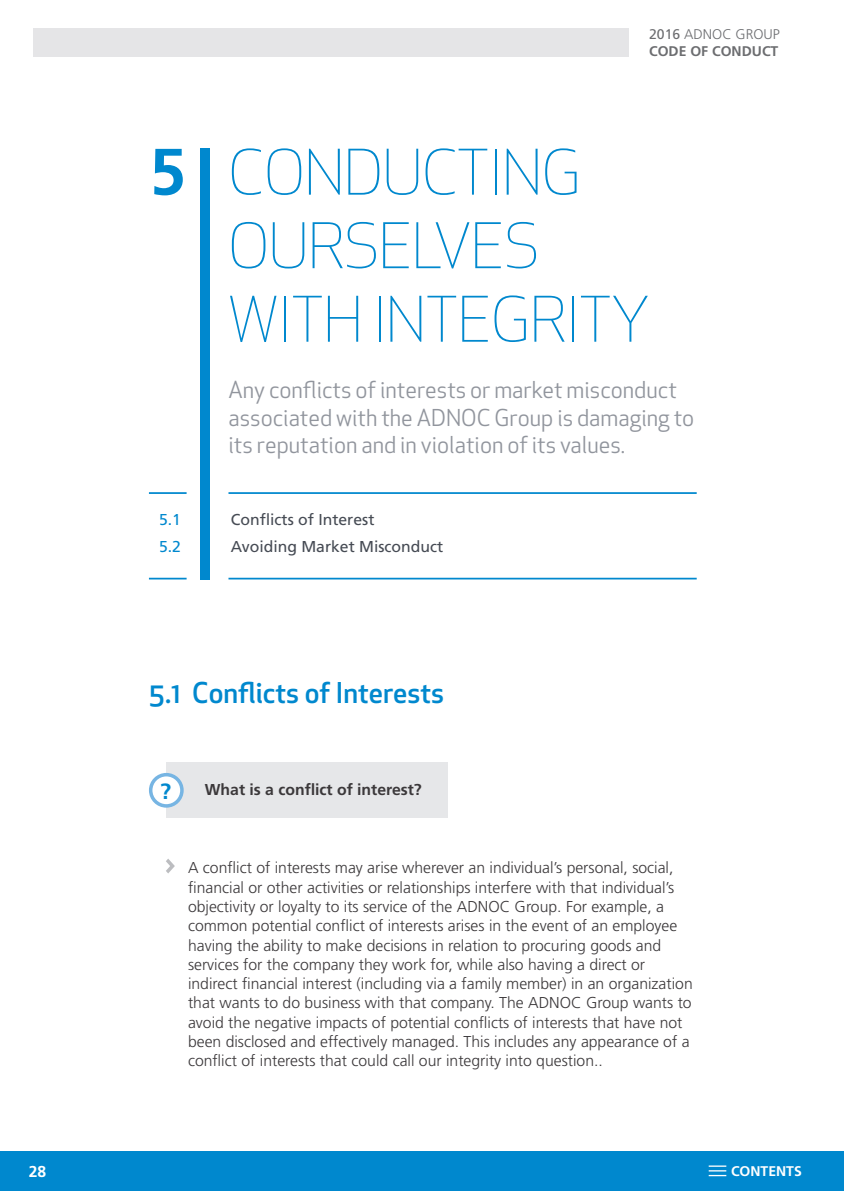
<style>
.page{position:relative;width:844px;height:1191px;background:#fff}
.page>*{position:absolute;margin:0;border:0;box-sizing:border-box;transform-origin:0 0}
.t1{font:700 65.62px "Frutiger CE";color:#0088ce}
.t2{font:300 61.25px/73.5px "Apex New";color:#0088ce}
.EN-Title{font:500 28px "Apex New";color:#0088ce}
.EN-Headline{font:22.75px/27.3px "Apex New";color:#91959d}
.EN-Body_text{font:700 22.05px "Frutiger CE";color:#0088ce}
.EN-Body_text-2{font:300 15.75px/19.2px "Frutiger CE";color:#3b383a}
.EN-Body_text-3{font:15.75px "Frutiger CE";color:#464b54}
.EN-Title_2{font:700 15.75px "Frutiger CE";color:#3b383a}
.EN-Body_text-4{font:15.75px "Frutiger CE";color:#0088ce}
.EN-Body_text-5{font:700 15.75px "Frutiger CE";color:#fff}
.t3{font:700 14px/16.8px "Frutiger CE";color:#6c6d70}
.t4{font:700 14px "Frutiger CE";color:#fff}
.s1{font-weight:400}
.s2{font-weight:300}
</style>
<div class="page">
<div style="left:0;top:1151px;width:843px;height:40px;background:#0088ce"></div>
<svg style="left:708px;top:1165px;width:18px;height:11px"></svg>
<div style="left:33px;top:28px;width:595px;height:29px;background:#e5e5e7"></div>
<div style="left:200px;top:149px;width:10px;height:431px;background:#0088ce"></div>
<hr style="left:228px;top:492px;width:468px;height:2px;background:#0088ce">
<hr style="left:228px;top:578px;width:468px;height:1px;background:#0088ce">
<hr style="left:149px;top:492px;width:37px;height:2px;background:#0088ce">
<hr style="left:149px;top:578px;width:37px;height:1px;background:#0088ce">
<div style="left:166px;top:762px;width:281px;height:56px;background:#e6e7e9"></div>
<div style="left:151px;top:774px;width:31px;height:32px;background:#fff;border-radius:50%"></div>
<div style="left:149px;top:773px;width:35px;height:34px;border:4px solid #77b5e3;border-radius:50%"></div>
<svg style="left:166px;top:859px;width:9px;height:14px"></svg>
<p class="t1" style="left:149px;top:134px;width:38px">5</p>
<p class="t3" style="left:649px;top:26px;width:132px"><span class="s1">2016</span> <span class="s2">ADNOC GROUP<br></span>CODE OF CONDUCT</p>
<p class="t2" style="left:228px;top:136px;width:422px">CONDUCTING<br>OURSELVES<br>WITH INTEGRITY</p>
<p class="EN-Headline" style="left:228px;top:376px;width:467px">Any conflicts of interests or market misconduct associated with the ADNOC Group is damaging to its reputation and in violation of its values.</p>
<p class="EN-Body_text-4" style="left:159px;top:511px;width:23px">5.1</p>
<p class="EN-Body_text-3" style="left:231px;top:511px;width:145px">Conflicts of Interest</p>
<p class="EN-Body_text-4" style="left:159px;top:537px;width:23px">5.2</p>
<p class="EN-Body_text-3" style="left:231px;top:537px;width:214px">Avoiding Market Misconduct</p>
<p class="EN-Title" style="left:149px;top:673px;width:297px">5.1 Conflicts of Interests</p>
<p class="EN-Body_text" style="left:160px;top:778px;width:13px">?</p>
<p class="EN-Title_2" style="left:205px;top:780px;width:218px">What is a conflict of interest?</p>
<p class="EN-Body_text-2" style="left:188px;top:858px;width:506px">A conflict of interests may arise wherever an individual’s personal, social, financial or other activities or relationships interfere with that individual’s objectivity or loyalty to its service of the ADNOC Group. For example, a common potential conflict of interests arises in the event of an employee having the ability to make decisions in relation to procuring goods and services for the company they work for, while also having a direct or indirect financial interest (including via a family member) in an organization that wants to do business with that company. The ADNOC Group wants to avoid the negative impacts of potential conflicts of interests that have not been disclosed and effectively managed. This includes any appearance of a conflict of interests that could call our integrity into question..</p>
<p class="EN-Body_text-5" style="left:29px;top:1163px;width:19px">28</p>
<p class="t4" style="left:730px;top:1163px;width:72px">CONTENTS</p>
</div>
